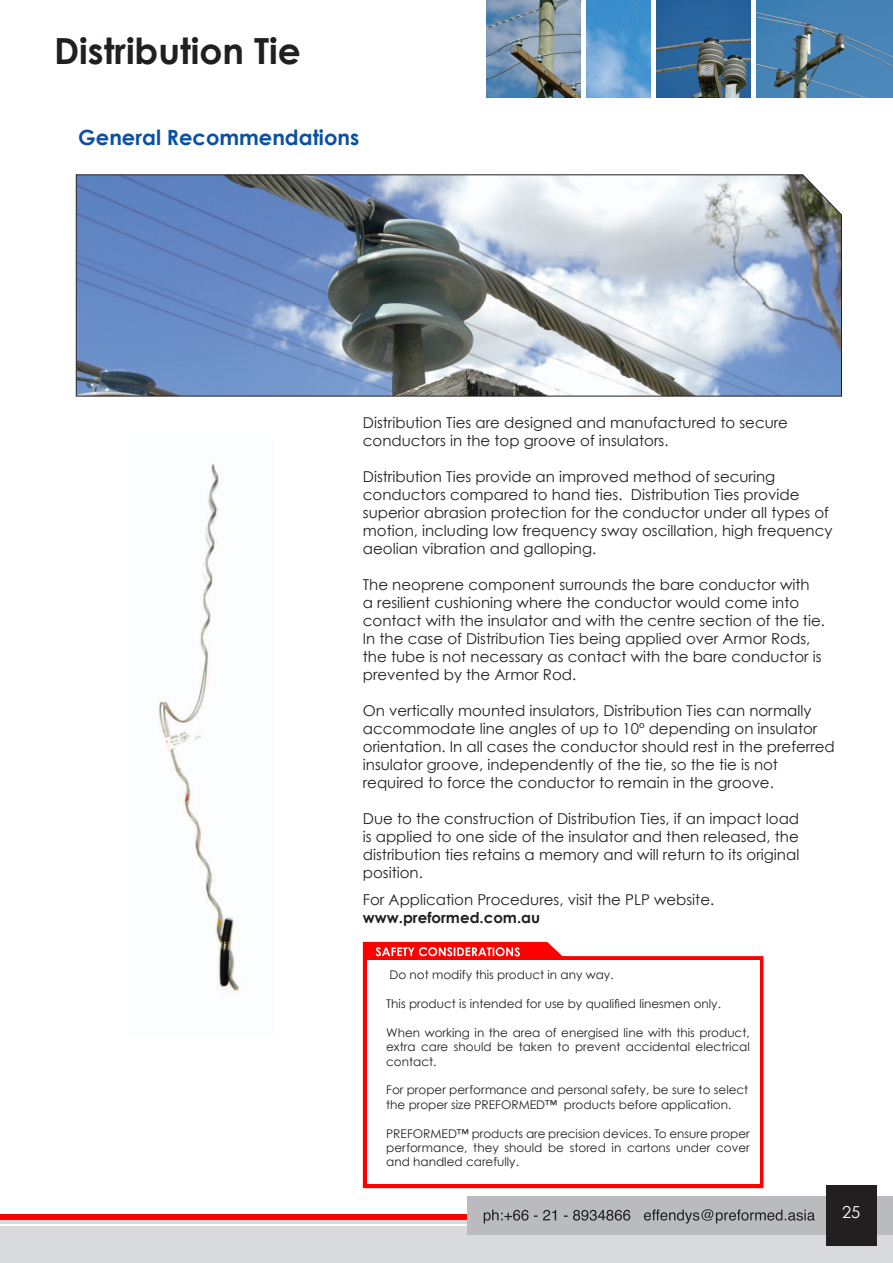
<style>
.page{position:relative;width:893px;height:1263px;background:#fff}
.page>*{position:absolute;margin:0;border:0;box-sizing:border-box;transform-origin:0 0}
.t1{font:700 36px "Century Gothic";color:#231f20}
.t2{font:700 21px "Century Gothic";color:#0a4fa2}
.t3{font:16.5px "Century Gothic";color:#fff}
.t4{font:15px/18px "Century Gothic";color:#231f20}
.t5{font:12px/14.4px "Century Gothic";color:#231f20;text-align:justify}
.s1{font-weight:700}
</style>
<div class="page">
<div style="left:0;top:1219px;width:893px;height:44px;background:#d9dadc"></div>
<div style="left:0;top:1214px;width:893px;height:6px;background:#f00"></div>
<hr style="left:0;top:1224px;width:893px;height:2px;background:#fff">
<div style="left:467px;top:1196px;width:426px;height:38px;background:#babbbe"></div>
<div style="left:826px;top:1185px;width:50px;height:60px;background:#231f20"></div>
<svg style="left:484px;top:1209px;width:331px;height:14px"></svg>
<img style="left:487px;top:0;width:93px;height:97px">
<img style="left:757px;top:0;width:136px;height:97px">
<img style="left:657px;top:0;width:94px;height:97px">
<img style="left:586px;top:0;width:64px;height:97px">
<svg style="left:75px;top:174px;width:767px;height:223px;background:#91a2ba"></svg>
<img style="left:159px;top:463px;width:81px;height:528px">
<svg style="left:363px;top:942px;width:400px;height:246px;fill:#f00"></svg>
<div style="left:367px;top:960px;width:392px;height:224px;background:#fff"></div>
<svg style="left:376px;top:947px;width:144px;height:9px"></svg>
<p class="t1" style="left:54px;top:28px;width:248px">Distribution Tie</p>
<p class="t2" style="left:78px;top:124px;width:282px">General Recommendations</p>
<p class="t4" style="left:363px;top:414px;width:427px">Distribution Ties are designed and manufactured to secure conductors in the top groove of insulators.</p>
<p class="t4" style="left:363px;top:468px;width:471px">Distribution Ties provide an improved method of securing conductors compared to hand ties. Distribution Ties provide superior abrasion protection for the conductor under all types of motion, including low frequency sway oscillation, high frequency aeolian vibration and galloping.</p>
<p class="t4" style="left:363px;top:576px;width:464px">The neoprene component surrounds the bare conductor with<br>a resilient cushioning where the conductor would come into contact with the insulator and with the centre section of the tie.<br>In the case of Distribution Ties being applied over Armor Rods, the tube is not necessary as contact with the bare conductor is prevented by the Armor Rod.</p>
<p class="t4" style="left:363px;top:702px;width:473px">On vertically mounted insulators, Distribution Ties can normally accommodate line angles of up to 10º depending on insulator orientation. In all cases the conductor should rest in the preferred insulator groove, independently of the tie, so the tie is not required to force the conductor to remain in the groove.</p>
<p class="t4" style="left:363px;top:810px;width:438px;text-align:justify">Due to the construction of Distribution Ties, if an impact load is applied to one side of the insulator and then released, the distribution ties retains a memory and will return to its original position.</p>
<p class="t4" style="left:363px;top:891px;width:353px">For Application Procedures, visit the PLP website. <span class="s1">www.preformed.com.au</span></p>
<p class="t5" style="left:389px;top:967px;width:226px">Do not modify this product in any way.</p>
<p class="t5" style="left:386px;top:996px;width:336px">This product is intended for use by qualified linesmen only.</p>
<p class="t5" style="left:386px;top:1025px;width:365px">When working in the area of energised line with this product, extra care should be taken to prevent accidental electrical contact.</p>
<p class="t5" style="left:386px;top:1083px;width:364px">For proper performance and personal safety, be sure to select</p>
<p class="t5" style="left:386px;top:1097px;width:347px">the proper size PREFORMED™ products before application.</p>
<p class="t5" style="left:386px;top:1126px;width:365px">PREFORMED™ products are precision devices. To ensure proper performance, they should be stored in cartons under cover and handled carefully.</p>
<p class="t3" style="left:842px;top:1202px;width:20px">25</p>
</div>
